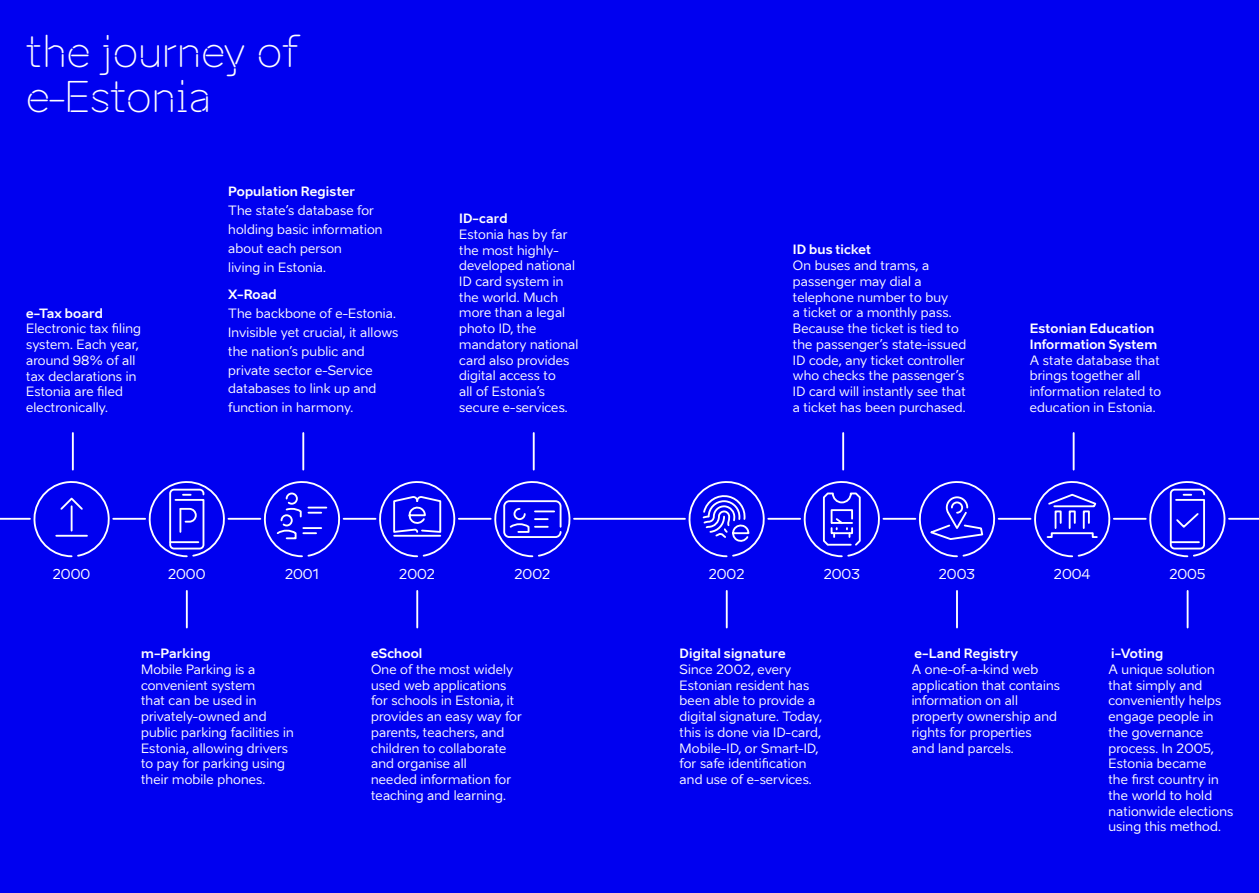
<style>
.page{position:relative;width:1259px;height:893px;background:#0000f0}
.page>*{position:absolute;margin:0;border:0;box-sizing:border-box;transform-origin:0 0}
.t1{font:42px/45px "Aino Headline";letter-spacing:-.025em;color:#fff}
.t2{font:13.5px "Aino";color:#fff}
.t3{font:12.75px/15.8px "Aino";letter-spacing:.015em;color:#fff}
.t4{font:700 12.75px/15.8px "Aino";letter-spacing:.015em;color:#fff}
</style>
<div class="page">
<svg style="left:33px;top:481px;width:77px;height:77px"></svg>
<hr style="left:72px;top:433px;width:2px;height:37px;background:#fff">
<svg style="left:263px;top:481px;width:78px;height:77px"></svg>
<hr style="left:302px;top:433px;width:2px;height:37px;background:#fff">
<svg style="left:494px;top:481px;width:77px;height:77px"></svg>
<hr style="left:533px;top:433px;width:1px;height:37px;background:#fff">
<svg style="left:803px;top:481px;width:77px;height:77px"></svg>
<hr style="left:842px;top:433px;width:2px;height:37px;background:#fff">
<svg style="left:1034px;top:481px;width:77px;height:77px"></svg>
<hr style="left:1072px;top:433px;width:2px;height:37px;background:#fff">
<svg style="left:148px;top:481px;width:77px;height:77px"></svg>
<hr style="left:186px;top:591px;width:2px;height:36px;background:#fff">
<svg style="left:379px;top:481px;width:77px;height:77px"></svg>
<hr style="left:416px;top:591px;width:2px;height:36px;background:#fff">
<svg style="left:688px;top:481px;width:77px;height:77px"></svg>
<hr style="left:726px;top:591px;width:1px;height:36px;background:#fff">
<svg style="left:918px;top:481px;width:78px;height:77px"></svg>
<hr style="left:956px;top:591px;width:2px;height:36px;background:#fff">
<svg style="left:1149px;top:481px;width:77px;height:77px"></svg>
<hr style="left:1186px;top:591px;width:2px;height:36px;background:#fff">
<hr style="left:768px;top:518px;width:32px;height:2px;background:#fff">
<hr style="left:459px;top:518px;width:32px;height:2px;background:#fff">
<hr style="left:344px;top:518px;width:31px;height:2px;background:#fff">
<hr style="left:228px;top:518px;width:32px;height:2px;background:#fff">
<hr style="left:113px;top:518px;width:32px;height:2px;background:#fff">
<hr style="left:883px;top:518px;width:32px;height:2px;background:#fff">
<hr style="left:998px;top:518px;width:32px;height:2px;background:#fff">
<hr style="left:1113px;top:518px;width:32px;height:2px;background:#fff">
<hr style="left:574px;top:518px;width:111px;height:2px;background:#fff">
<hr style="left:1229px;top:518px;width:30px;height:2px;background:#fff">
<hr style="left:0;top:518px;width:30px;height:2px;background:#fff">
<h1 class="t1" style="left:26px;top:29px;width:274px">the journey of e-Estonia</h1>
<p class="t4" style="left:26px;top:305px;width:78px">e-Tax board</p>
<p class="t3" style="left:26px;top:321px;width:116px">Electronic tax filing system. Each year, around 98% of all tax declarations in<br>Estonia are filed electronically.</p>
<p class="t4" style="left:228px;top:184px;width:128px">Population Register</p>
<p class="t3" style="left:228px;top:201px;width:156px;line-height:18.9px">The state’s database for holding basic information about each person<br>living in Estonia.</p>
<p class="t4" style="left:228px;top:287px;width:50px">X-Road</p>
<p class="t3" style="left:228px;top:304px;width:171px;line-height:18.8px">The backbone of e-Estonia.<br>Invisible yet crucial, it allows the nation’s public and private sector e-Service databases to link up and function in harmony.</p>
<p class="t4" style="left:459px;top:210px;width:50px">ID-card</p>
<p class="t3" style="left:459px;top:226px;width:121px">Estonia has by far the most highly&shy;developed national<br>ID card system in the world. Much more than a legal photo ID, the mandatory national card also provides digital access to<br>all of Estonia’s secure e-services.</p>
<p class="t4" style="left:793px;top:242px;width:80px">ID bus ticket</p>
<p class="t3" style="left:793px;top:258px;width:175px">On buses and trams, a passenger may dial a telephone number to buy<br>a ticket or a monthly pass.<br>Because the ticket is tied to the passenger’s state-issued<br>ID code, any ticket controller who checks the passenger’s<br>ID card will instantly see that a ticket has been purchased.</p>
<p class="t4" style="left:1029px;top:320px;width:129px">Estonian Education<br>Information System</p>
<p class="t3" style="left:1029px;top:352px;width:133px">A state database that brings together all information related to education in Estonia.</p>
<p class="t2" style="left:53px;top:565px;width:39px">2000</p>
<p class="t2" style="left:168px;top:565px;width:39px">2000</p>
<p class="t2" style="left:285px;top:565px;width:35px">2001</p>
<p class="t2" style="left:399px;top:565px;width:37px">2002</p>
<p class="t2" style="left:514px;top:565px;width:37px">2002</p>
<p class="t2" style="left:708px;top:565px;width:37px">2002</p>
<p class="t2" style="left:823px;top:565px;width:38px">2003</p>
<p class="t2" style="left:939px;top:565px;width:38px">2003</p>
<p class="t2" style="left:1054px;top:565px;width:38px">2004</p>
<p class="t2" style="left:1169px;top:565px;width:38px">2005</p>
<p class="t4" style="left:141px;top:645px;width:71px">m-Parking</p>
<p class="t3" style="left:141px;top:661px;width:154px">Mobile Parking is a convenient system<br>that can be used in privately-owned and public parking facilities in<br>Estonia, allowing drivers to pay for parking using their mobile phones.</p>
<p class="t4" style="left:371px;top:645px;width:53px">eSchool</p>
<p class="t3" style="left:371px;top:661px;width:152px">One of the most widely used web applications for schools in Estonia, it provides an easy way for parents, teachers, and children to collaborate and organise all<br>needed information for teaching and learning.</p>
<p class="t4" style="left:679px;top:645px;width:108px">Digital signature</p>
<p class="t3" style="left:679px;top:661px;width:144px">Since 2002, every<br>Estonian resident has been able to provide a digital signature. Today, this is done via ID-card,<br>Mobile-ID, or Smart-ID, for safe identification and use of e-services.</p>
<p class="t4" style="left:914px;top:645px;width:105px">e-Land Registry</p>
<p class="t3" style="left:911px;top:661px;width:150px">A one-of-a-kind web application that contains information on all property ownership and rights for properties<br>and land parcels.</p>
<p class="t4" style="left:1111px;top:645px;width:54px">i-Voting</p>
<p class="t3" style="left:1108px;top:661px;width:126px">A unique solution that simply and conveniently helps engage people in the governance process. In 2005,<br>Estonia became<br>the first country in the world to hold nationwide elections using this method.</p>
</div>
